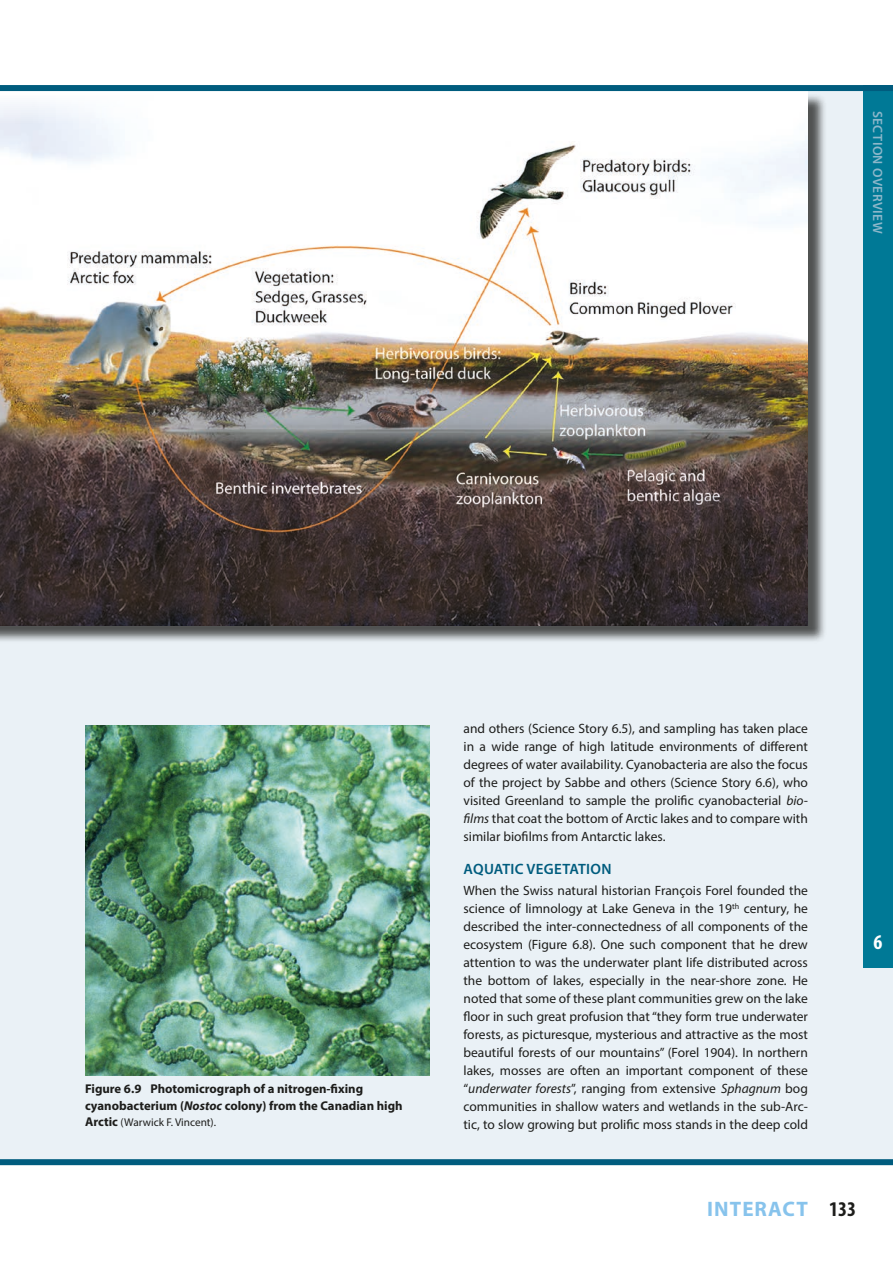
<style>
.page{position:relative;width:893px;height:1263px;background:#fff}
.page>*{position:absolute;margin:0;border:0;box-sizing:border-box;transform-origin:0 0}
.t1{font:700 21px "Myriad Pro";letter-spacing:.05em;color:#87c3ec}
.t2{font:700 condensed 21px "Myriad Pro";color:#fff}
.t3{font:600 15px "Myriad Pro";letter-spacing:.02em;color:#005c7e}
.t4{font:13.5px/18px "Myriad Pro";color:#1d1d1b;text-align:justify}
.t5{font:600 13.5px "Myriad Pro";letter-spacing:.03em;color:#8cb7ca}
.t6{font:700 12.75px/16.5px "Myriad Pro";color:#1d1d1b}
.t7{font:11.25px "Myriad Pro";color:#1d1d1b}
.s1{font-style:italic}
.s2{font-weight:700;font-size:12.75px}
.s3{font-stretch:condensed;color:#1d1d1b}
</style>
<div class="page">
<div style="left:0;top:85px;width:893px;height:1076px;background:#eaf1f6"></div>
<div style="left:0;top:93px;width:827px;height:551px;background:#1d1d1b;opacity:.75"></div>
<img style="left:0;top:95px;width:808px;height:530px">
<img style="left:85px;top:725px;width:344px;height:350px">
<div style="left:0;top:1159px;width:893px;height:6px;background:#005c7e"></div>
<div style="left:863px;top:85px;width:30px;height:882px;background:#007996"></div>
<div style="left:0;top:85px;width:893px;height:6px;background:#005c7e"></div>
<p class="t5" style="left:886px;top:111px;width:124px;rotate:90deg">SECTION OVERVIEW</p>
<p class="t6" style="left:85px;top:1080px;width:319px">Figure 6.9 Photomicrograph of a nitrogen-fixing cyanobacterium (<span class="s1">Nostoc</span> colony) from the Canadian high</p>
<p class="t7" style="left:85px;top:1115px;width:133px"><span class="s2">Arctic</span> (Warwick F. Vincent).</p>
<p class="t4" style="left:463px;top:719px;width:346px">and others (Science Story 6.5), and sampling has taken place in a wide range of high latitude environments of different degrees of water availability. Cyanobacteria are also the focus of the project by Sabbe and others (Science Story 6.6), who visited Greenland to sample the prolific cyanobacterial <span class="s1">bio&shy;films</span> that coat the bottom of Arctic lakes and to compare with similar biofilms from Antarctic lakes.</p>
<p class="t3" style="left:464px;top:859px;width:149px">AQUATIC VEGETATION</p>
<p class="t4" style="left:463px;top:881px;width:346px">When the Swiss natural historian François Forel founded the science of limnology at Lake Geneva in the 19<sup>th</sup> century, he described the inter-connectedness of all components of the ecosystem (Figure 6.8). One such component that he drew attention to was the underwater plant life distributed across the bottom of lakes, especially in the near-shore zone. He noted that some of these plant communities grew on the lake floor in such great profusion that “they form true underwater forests, as picturesque, mysterious and attractive as the most beautiful forests of our mountains” (Forel 1904). In northern lakes, mosses are often an important component of these “<span class="s1">underwater forests</span>”, ranging from extensive <span class="s1">Sphagnum</span> bog communities in shallow waters and wetlands in the sub-Arc&shy;tic, to slow growing but prolific moss stands in the deep cold</p>
<h1 class="t2" style="left:874px;top:929px;width:10px">6</h1>
<h1 class="t1" style="left:707px;top:1195px;width:150px">INTERACT <span class="s3">133</span></h1>
</div>
